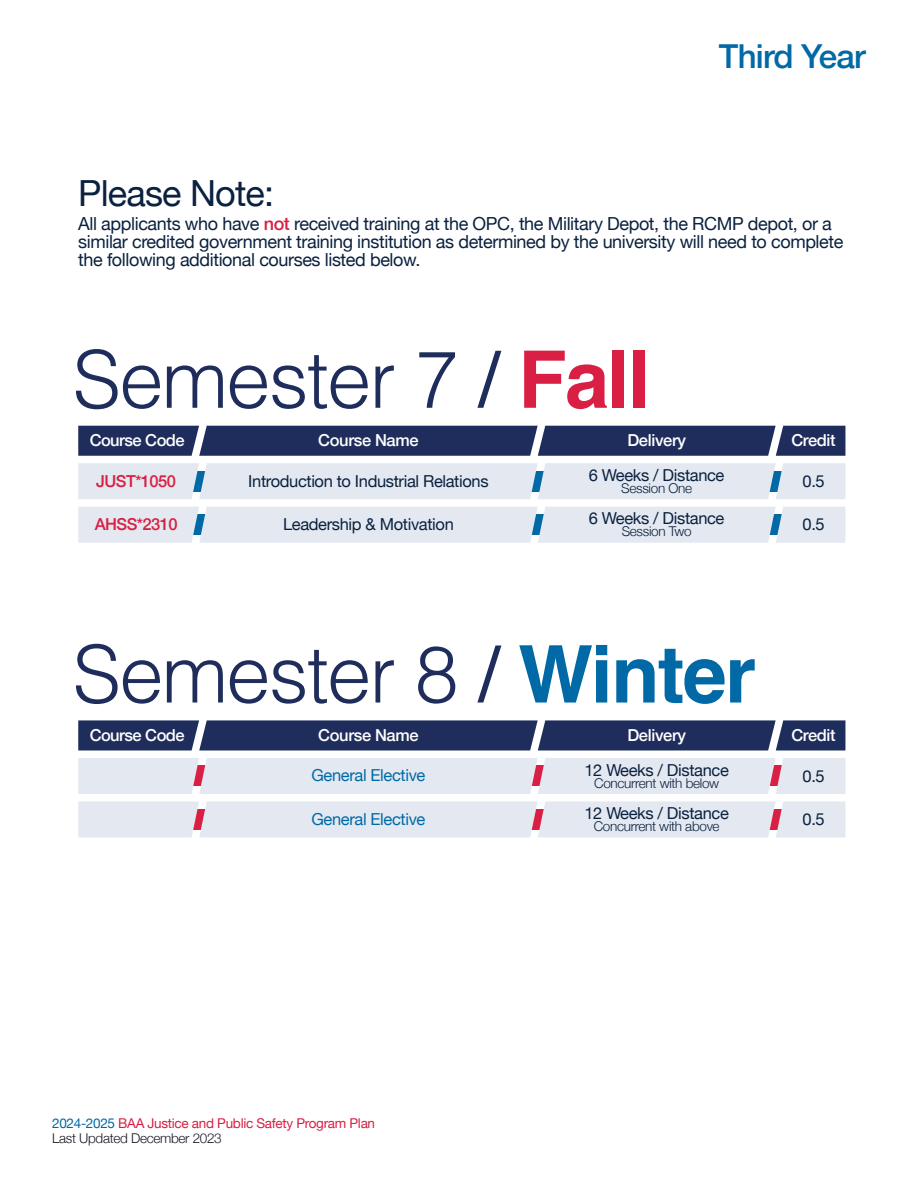
<style>
.page{position:relative;width:918px;height:1188px;background:#fff}
.page>*{position:absolute;margin:0;border:0;box-sizing:border-box;transform-origin:0 0}
.t1{font:300 79.5px "Helvetica";letter-spacing:-.02em;color:#1e2d5b}
.t2{font:36px "Helvetica Neue";letter-spacing:-.02em;color:#0a213f}
.t3{font:500 33px "Helvetica Neue";letter-spacing:-.02em;color:#0069a6}
.t4{font:18px/18px "Helvetica Neue";letter-spacing:-.02em;color:#0a213f}
.t5{font:16.5px "Helvetica Neue";letter-spacing:-.02em;color:#0a213f}
.t6{font:500 16.5px "Helvetica Neue";letter-spacing:-.02em;color:#fff}
.t7{font:16.5px "Helvetica Neue";letter-spacing:-.02em;color:#0069a6}
.t8{font:500 16.5px "Helvetica Neue";letter-spacing:-.03em;color:#d91f44}
.t9{font:13.5px/15px "Helvetica Neue";letter-spacing:-.02em;color:#d91f44}
.t10{font:300 13.5px "Helvetica Neue";letter-spacing:-.02em;color:#0a213f}
.s1{font-weight:500;color:#d91f44}
.s2{font-weight:400}
.s3{font-weight:700;color:#d91f44}
.s4{font-weight:700;color:#0069a6}
.s5{color:#0069a6}
.s6{font-weight:300;color:#1a1824}
</style>
<div class="page">
<div style="left:78px;top:426px;width:767px;height:30px;background:#1e2d5b"></div>
<div style="left:78px;top:463px;width:767px;height:36px;background:#e4e9f1"></div>
<div style="left:78px;top:507px;width:767px;height:36px;background:#e4e9f1"></div>
<div style="left:78px;top:720px;width:767px;height:30px;background:#1e2d5b"></div>
<div style="left:78px;top:758px;width:767px;height:36px;background:#e4e9f1"></div>
<div style="left:78px;top:801px;width:767px;height:36px;background:#e4e9f1"></div>
<h2 class="t2" style="left:78px;top:167px;width:197px">Please Note:</h2>
<h3 class="t3" style="left:719px;top:30px;width:148px">Third Year</h3>
<p class="t4" style="left:78px;top:216px;width:767px">All applicants who have <span class="s1">not</span> received training at the OPC, the Military Depot, the RCMP depot, or a similar credited government training institution as determined by the university will need to complete the following additional courses listed below.</p>
<h1 class="t1" style="left:73px;top:312px;width:579px">Semester 7 <span class="s2">/</span> <span class="s3">Fall</span></h1>
<p class="t6" style="left:90px;top:427px;width:96px">Course Code</p>
<p class="t6" style="left:318px;top:427px;width:102px">Course Name</p>
<p class="t6" style="left:627px;top:427px;width:60px">Delivery</p>
<p class="t6" style="left:791px;top:427px;width:46px">Credit</p>
<p class="t8" style="left:96px;top:468px;width:81px">JUST*1050</p>
<p class="t5" style="left:589px;top:463px;width:137px">6 Weeks / Distance</p>
<p class="t5" style="left:248px;top:469px;width:242px">Introduction to Industrial Relations</p>
<p class="t5" style="left:283px;top:512px;width:172px">Leadership &amp; Motivation</p>
<p class="t10" style="left:621px;top:477px;width:72px">Session One</p>
<p class="t8" style="left:95px;top:511px;width:84px">AHSS*2310</p>
<p class="t5" style="left:589px;top:507px;width:137px">6 Weeks / Distance</p>
<p class="t10" style="left:622px;top:521px;width:72px">Session Two</p>
<p class="t5" style="left:803px;top:469px;width:24px">0.5</p>
<p class="t5" style="left:803px;top:513px;width:24px">0.5</p>
<h1 class="t1" style="left:73px;top:607px;width:685px">Semester 8 <span class="s2">/</span> <span class="s4">Winter</span></h1>
<p class="t6" style="left:90px;top:722px;width:96px">Course Code</p>
<p class="t6" style="left:318px;top:722px;width:102px">Course Name</p>
<p class="t6" style="left:627px;top:722px;width:60px">Delivery</p>
<p class="t6" style="left:791px;top:722px;width:46px">Credit</p>
<p class="t5" style="left:585px;top:758px;width:146px">12 Weeks / Distance</p>
<p class="t10" style="left:594px;top:772px;width:127px">Concurrent with below</p>
<p class="t7" style="left:311px;top:764px;width:116px">General Elective</p>
<p class="t7" style="left:311px;top:807px;width:116px">General Elective</p>
<p class="t5" style="left:803px;top:764px;width:24px">0.5</p>
<p class="t5" style="left:585px;top:801px;width:146px">12 Weeks / Distance</p>
<p class="t10" style="left:594px;top:816px;width:127px">Concurrent with above</p>
<p class="t5" style="left:803px;top:807px;width:24px">0.5</p>
<p class="t9" style="left:52px;top:1117px;width:324px"><span class="s5">2024-2025</span> BAA Justice and Public Safety Program Plan<br><span class="s6">Last Updated December 2023</span></p>
</div>
